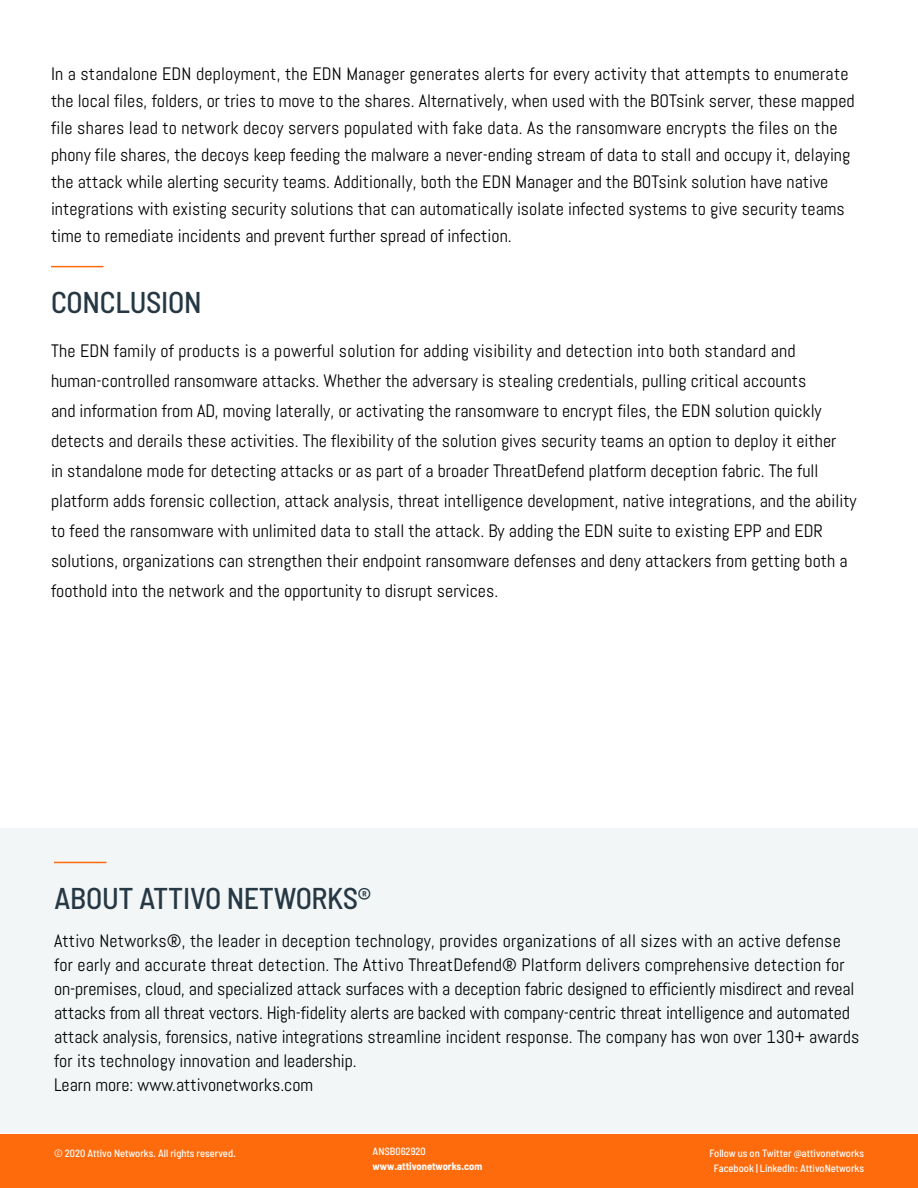
<style>
.page{position:relative;width:918px;height:1188px;background:#fff}
.page>*{position:absolute;margin:0;border:0;box-sizing:border-box;transform-origin:0 0}
.Section_Title_Width{font:500 semi-condensed 30px "Barlow";letter-spacing:-.01em;color:#263844}
.Body_Content{font:18px/30px "Abel";color:#000}
.Section_Title_Width-2{font:18px/27px "Abel";color:#000}
.t1{font:500 semi-condensed 10.5px/15px "Barlow";color:#fff;text-align:center}
.t2{font:700 semi-condensed 10.5px "Barlow";color:#fff}
</style>
<div class="page">
<div style="left:0;top:1134px;width:918px;height:54px;background:#fd6b0d"></div>
<div style="left:0;top:829px;width:918px;height:304px;background:#f3f6f7"></div>
<hr style="left:54px;top:862px;width:52px;height:1px;background:#fd6b0d">
<hr style="left:51px;top:266px;width:52px;height:1px;background:#fd6b0d">
<p class="Section_Title_Width-2" style="left:51px;top:60px;width:805px">In a standalone EDN deployment, the EDN Manager generates alerts for every activity that attempts to enumerate the local files, folders, or tries to move to the shares. Alternatively, when used with the BOTsink server, these mapped file shares lead to network decoy servers populated with fake data. As the ransomware encrypts the files on the phony file shares, the decoys keep feeding the malware a never-ending stream of data to stall and occupy it, delaying the attack while alerting security teams. Additionally, both the EDN Manager and the BOTsink solution have native integrations with existing security solutions that can automatically isolate infected systems to give security teams time to remediate incidents and prevent further spread of infection.</p>
<p class="Section_Title_Width" style="left:51px;top:284px;width:152px">CONCLUSION</p>
<p class="Body_Content" style="left:51px;top:336px;width:807px">The EDN family of products is a powerful solution for adding visibility and detection into both standard and human-controlled ransomware attacks. Whether the adversary is stealing credentials, pulling critical accounts<br>and information from AD, moving laterally, or activating the ransomware to encrypt files, the EDN solution quickly detects and derails these activities. The flexibility of the solution gives security teams an option to deploy it either<br>in standalone mode for detecting attacks or as part of a broader ThreatDefend platform deception fabric. The full platform adds forensic collection, attack analysis, threat intelligence development, native integrations, and the ability to feed the ransomware with unlimited data to stall the attack. By adding the EDN suite to existing EPP and EDR solutions, organizations can strengthen their endpoint ransomware defenses and deny attackers from getting both a foothold into the network and the opportunity to disrupt services.</p>
<p class="Section_Title_Width" style="left:54px;top:880px;width:319px">ABOUT ATTIVO NETWORKS®</p>
<p class="Body_Content" style="left:54px;top:928px;width:807px;line-height:24px">Attivo Networks®, the leader in deception technology, provides organizations of all sizes with an active defense for early and accurate threat detection. The Attivo ThreatDefend® Platform delivers comprehensive detection for on-premises, cloud, and specialized attack surfaces with a deception fabric designed to efficiently misdirect and reveal attacks from all threat vectors. High-fidelity alerts are backed with company-centric threat intelligence and automated attack analysis, forensics, native integrations streamline incident response. The company has won over 130+ awards for its technology innovation and leadership.<br>Learn more: www.attivonetworks.com</p>
<p class="t1" style="left:373px;top:1144px;width:55px">ANSB062920</p>
<p class="t2" style="left:373px;top:1160px;width:111px">www.attivonetworks.com</p>
<p class="t1" style="left:54px;top:1146px;width:183px">© 2020 Attivo Networks. All rights reserved.</p>
<p class="t1" style="left:710px;top:1146px;width:156px">Follow us on Twitter @attivonetworks<br>Facebook | LinkedIn: AttivoNetworks</p>
</div>
